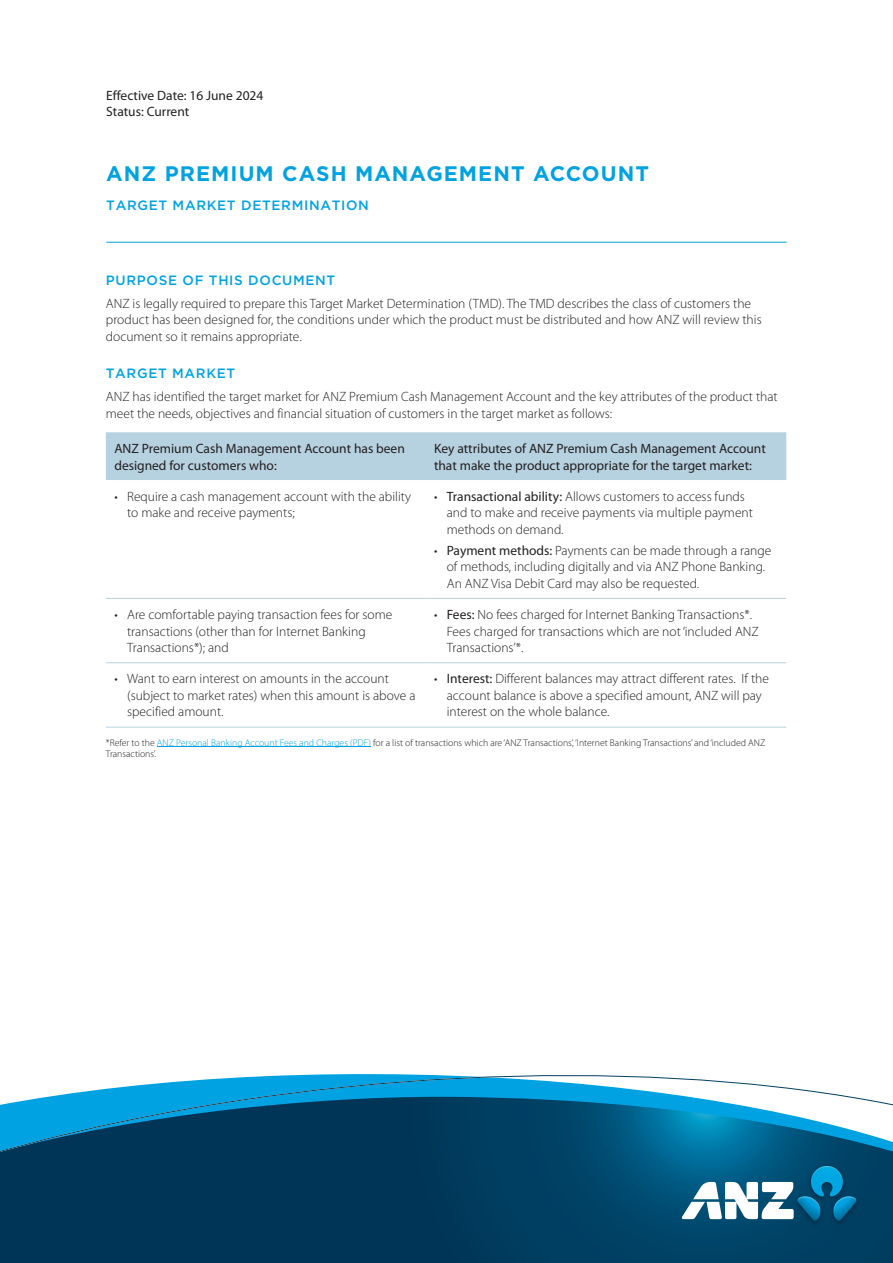
<style>
.page{position:relative;width:893px;height:1263px;background:#fff}
.page>*{position:absolute;margin:0;border:0;box-sizing:border-box;transform-origin:0 0}
.t1{font:700 21px "Gotham";letter-spacing:.05em;color:#00a2e1}
.t2{font:300 13.5px/16.5px "Myriad Pro";color:#231f20}
.t3{font:13.5px/16.5px "Myriad Pro";color:#231f20}
.t4{font:500 13.5px "Gotham";letter-spacing:.05em;color:#00a2e1}
.t5{font:300 9.75px/11.2px "Myriad Pro";color:#231f20}
.s1{font-weight:400}
.s2{color:#00a2e1}
</style>
<div class="page">
<svg style="left:0;top:1172px;width:893px;height:91px;background:#003a5c"></svg>
<svg style="left:0;top:1074px;width:893px;height:98px"></svg>
<img style="left:786px;top:1157px;width:81px;height:77px">
<svg style="left:682px;top:1166px;width:115px;height:55px"></svg>
<img style="left:797px;top:1166px;width:60px;height:55px">
<hr style="left:157px;top:746px;width:214px;height:1px;background:#00a2e1">
<div style="left:106px;top:432px;width:680px;height:48px;background:#b6d1df"></div>
<svg style="left:106px;top:597px;width:680px;height:130px"></svg>
<hr style="left:106px;top:598px;width:319px;height:1px;background:#b6d1df">
<hr style="left:425px;top:598px;width:361px;height:1px;background:#b6d1df">
<hr style="left:106px;top:662px;width:319px;height:1px;background:#b6d1df">
<hr style="left:425px;top:662px;width:361px;height:1px;background:#b6d1df">
<hr style="left:106px;top:727px;width:319px;height:1px;background:#b6d1df">
<hr style="left:425px;top:727px;width:361px;height:1px;background:#b6d1df">
<hr style="left:106px;top:242px;width:681px;height:1px;background:#00a2e1">
<p class="t3" style="left:106px;top:87px;width:159px">Effective Date: 16 June 2024<br>Status: Current</p>
<h1 class="t1" style="left:106px;top:160px;width:544px">ANZ PREMIUM CASH MANAGEMENT ACCOUNT</h1>
<p class="t4" style="left:106px;top:198px;width:264px">TARGET MARKET DETERMINATION</p>
<p class="t4" style="left:106px;top:272px;width:231px">PURPOSE OF THIS DOCUMENT</p>
<p class="t2" style="left:106px;top:295px;width:657px">ANZ is legally required to prepare this Target Market Determination (TMD). The TMD describes the class of customers the product has been designed for, the conditions under which the product must be distributed and how ANZ will review this document so it remains appropriate.</p>
<p class="t4" style="left:106px;top:366px;width:131px">TARGET MARKET</p>
<p class="t2" style="left:106px;top:389px;width:673px">ANZ has identified the target market for ANZ Premium Cash Management Account and the key attributes of the product that meet the needs, objectives and financial situation of customers in the target market as follows:</p>
<p class="t3" style="left:114px;top:440px;width:292px">ANZ Premium Cash Management Account has been designed for customers who:</p>
<p class="t3" style="left:434px;top:440px;width:333px">Key attributes of ANZ Premium Cash Management Account that make the product appropriate for the target market:</p>
<p class="t2" style="left:127px;top:488px;width:286px;text-indent:-13px">• Require a cash management account with the ability to make and receive payments;</p>
<p class="t2" style="left:447px;top:488px;width:308px;text-indent:-13px">• <span class="s1">Transactional ability:</span> Allows customers to access funds and to make and receive payments via multiple payment methods on demand.</p>
<p class="t2" style="left:447px;top:542px;width:326px;text-indent:-13px">• <span class="s1">Payment methods:</span> Payments can be made through a range of methods, including digitally and via ANZ Phone Banking.<br>An ANZ Visa Debit Card may also be requested.</p>
<p class="t2" style="left:127px;top:607px;width:267px;text-indent:-13px">• Are comfortable paying transaction fees for some transactions (other than for Internet Banking<br>Transactions*); and</p>
<p class="t2" style="left:447px;top:607px;width:313px;text-indent:-13px">• <span class="s1">Fees:</span> No fees charged for Internet Banking Transactions*.<br>Fees charged for transactions which are not ‘included ANZ<br>Transactions’*.</p>
<p class="t2" style="left:127px;top:671px;width:290px;text-indent:-13px">• Want to earn interest on amounts in the account (subject to market rates) when this amount is above a specified amount.</p>
<p class="t2" style="left:447px;top:671px;width:324px;text-indent:-13px">• <span class="s1">Interest:</span> Different balances may attract different rates. If the account balance is above a specified amount, ANZ will pay interest on the whole balance.</p>
<p class="t5" style="left:106px;top:737px;width:661px">*Refer to the <span class="s2">ANZ Personal Banking Account Fees and Charges (PDF)</span> for a list of transactions which are ‘ANZ Transactions’, ‘Internet Banking Transactions’ and ‘included ANZ<br>Transactions’.</p>
</div>
